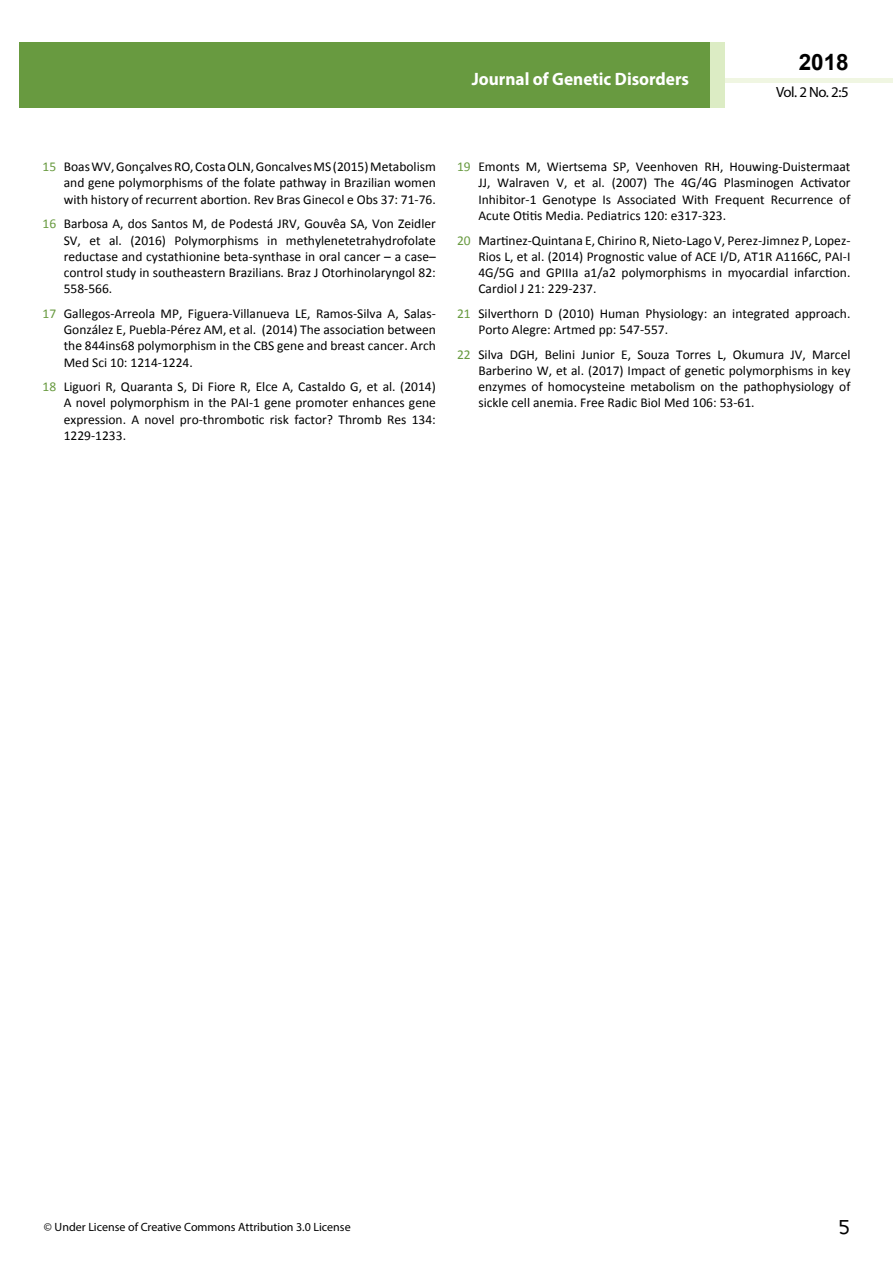
<style>
.page{position:relative;width:893px;height:1263px;background:#fff}
.page>*{position:absolute;margin:0;border:0;box-sizing:border-box;transform-origin:0 0}
.t1{font:25.5px "Tunga";color:#000}
.t2{font:700 22.5px "Arial";color:#000}
.t3{font:700 18px "Myriad Pro";color:#fff;scale:.96 1}
.t4{font:14.85px "Myriad Pro";color:#000}
.t5{font:13.5px/16.2px "Calibri";color:#000;text-align:justify}
.t6{font:12px "Myriad Pro";color:#000}
.s1{color:#689a40}
</style>
<div class="page">
<hr style="left:725px;top:78px;width:168px;height:4px;background:#f0f6e2">
<div style="left:709px;top:42px;width:16px;height:66px;background:#dcecc4"></div>
<div style="left:19px;top:42px;width:690px;height:66px;background:#689a40"></div>
<h3 class="t3" style="left:472px;top:67px;width:228px">Journal of Genetic Disorders</h3>
<h3 class="t3" style="left:585px;top:74px;width:128px">ISSN 1698-9465</h3>
<h2 class="t2" style="left:799px;top:47px;width:52px">2018</h2>
<p class="t4" style="left:776px;top:83px;width:74px">Vol. 2 No. 2:5</p>
<p class="t5" style="left:64px;top:159px;width:374px;text-indent:-21px"><span class="s1">15</span> Boas WV, Gonçalves RO, Costa OLN, Goncalves MS (2015) Metabolism and gene polymorphisms of the folate pathway in Brazilian women with history of recurrent abortion. Rev Bras Ginecol e Obs 37: 71-76.</p>
<p class="t5" style="left:64px;top:216px;width:374px;text-indent:-21px"><span class="s1">16</span> Barbosa A, dos Santos M, de Podestá JRV, Gouvêa SA, Von Zeidler SV, et al. (2016) Polymorphisms in methylenetetrahydrofolate reductase and cystathionine beta-synthase in oral cancer – a case– control study in southeastern Brazilians. Braz J Otorhinolaryngol 82:<br>558-566.</p>
<p class="t5" style="left:64px;top:305px;width:374px;text-indent:-21px"><span class="s1">17</span> Gallegos-Arreola MP, Figuera-Villanueva LE, Ramos-Silva A, Salas-González E, Puebla-Pérez AM, et al. (2014) The association between the 844ins68 polymorphism in the CBS gene and breast cancer. Arch Med Sci 10: 1214-1224.</p>
<p class="t5" style="left:64px;top:379px;width:374px;text-indent:-21px"><span class="s1">18</span> Liguori R, Quaranta S, Di Fiore R, Elce A, Castaldo G, et al. (2014)<br>A novel polymorphism in the PAI-1 gene promoter enhances gene expression. A novel pro-thrombotic risk factor? Thromb Res 134:<br>1229-1233.</p>
<p class="t5" style="left:478px;top:159px;width:374px;text-indent:-21px"><span class="s1">19</span> Emonts M, Wiertsema SP, Veenhoven RH, Houwing-Duistermaat JJ, Walraven V, et al. (2007) The 4G/4G Plasminogen Activator Inhibitor-1 Genotype Is Associated With Frequent Recurrence of Acute Otitis Media. Pediatrics 120: e317-323.</p>
<p class="t5" style="left:478px;top:232px;width:374px;text-indent:-21px"><span class="s1">20</span> Martinez-Quintana E, Chirino R, Nieto-Lago V, Perez-Jimnez P, Lopez-Rios L, et al. (2014) Prognostic value of ACE I/D, AT1R A1166C, PAI-I 4G/5G and GPIIIa a1/a2 polymorphisms in myocardial infarction.<br>Cardiol J 21: 229-237.</p>
<p class="t5" style="left:478px;top:305px;width:374px;text-indent:-21px"><span class="s1">21</span> Silverthorn D (2010) Human Physiology: an integrated approach.<br>Porto Alegre: Artmed pp: 547-557.</p>
<p class="t5" style="left:478px;top:346px;width:374px;text-indent:-21px"><span class="s1">22</span> Silva DGH, Belini Junior E, Souza Torres L, Okumura JV, Marcel Barberino W, et al. (2017) Impact of genetic polymorphisms in key enzymes of homocysteine metabolism on the pathophysiology of sickle cell anemia. Free Radic Biol Med 106: 53-61.</p>
<p class="t6" style="left:44px;top:1220px;width:308px">© Under License of Creative Commons Attribution 3.0 License</p>
<h1 class="t1" style="left:839px;top:1210px;width:13px">5</h1>
</div>
